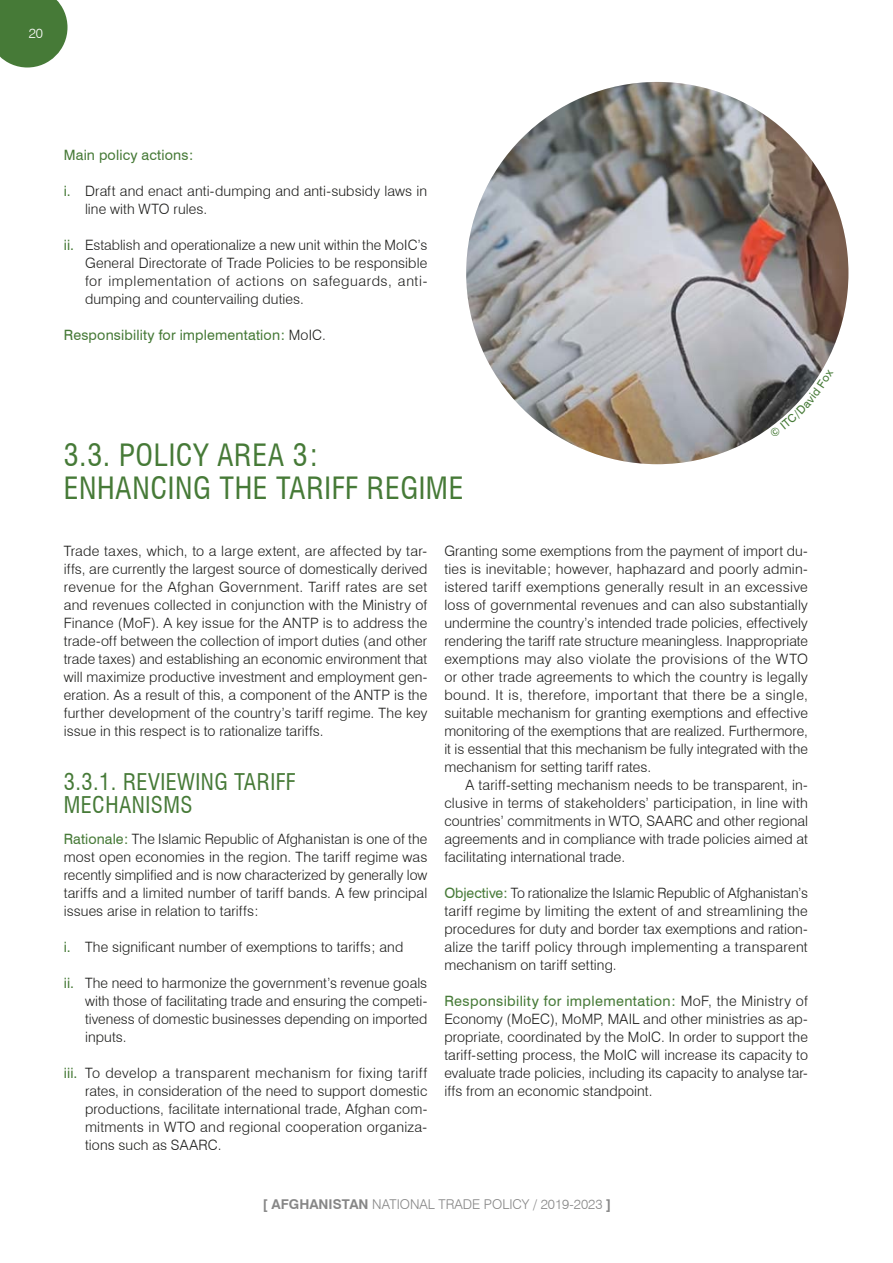
<style>
.page{position:relative;width:893px;height:1263px;background:#fff}
.page>*{position:absolute;margin:0;border:0;box-sizing:border-box;transform-origin:0 0}
.t1{font:condensed 30px/33px "Swiss 721 BT";letter-spacing:.02em;color:#467a37}
.t2{font:condensed 22.5px/22.5px "Swiss 721 BT";letter-spacing:.02em;color:#467a37}
.sangrado_2Col{font:300 14.25px/18px "Swiss 721 BT";letter-spacing:.005em;color:#1d1d1b;text-align:justify}
.Body_text_2Col{font:300 14.25px/18px "Swiss 721 BT";letter-spacing:.005em;color:#1d1d1b;text-align:justify}
.sangrado_2Col-2{font:14.25px "Swiss 721 BT";letter-spacing:.01em;color:#467a37}
.t3{font:300 13.5px "Swiss 721 BT";color:#878787}
.t4{font:300 13.5px "Swiss 721 BT";color:#fff}
.s1{font-weight:400;color:#467a37}
.s2{font-weight:300;color:#1d1d1b}
.s3{font-weight:700}
</style>
<div class="page">
<svg style="left:0;top:0;width:68px;height:68px"></svg>
<img style="left:466px;top:82px;width:382px;height:382px;border-radius:191px">
<svg style="left:770px;top:369px;width:53px;height:59px"></svg>
<p class="t4" style="left:29px;top:25px;width:16px">20</p>
<p class="sangrado_2Col-2" style="left:64px;top:147px;width:131px">Main policy actions:</p>
<p class="sangrado_2Col" style="left:85px;top:182px;width:344px;text-indent:-21px"><span class="s1">i.</span> Draft and enact anti-dumping and anti-subsidy laws in line with WTO rules.</p>
<p class="sangrado_2Col" style="left:85px;top:236px;width:344px;text-indent:-21px"><span class="s1">ii.</span> Establish and operationalize a new unit within the MoIC’s General Directorate of Trade Policies to be responsible for implementation of actions on safeguards, anti&shy;dumping and countervailing duties.</p>
<p class="sangrado_2Col-2" style="left:64px;top:327px;width:263px">Responsibility for implementation: <span class="s2">MoIC.</span></p>
<p class="t1" style="left:64px;top:439px;width:401px">3.3. POLICY AREA 3:<br>ENHANCING THE TARIFF REGIME</p>
<p class="sangrado_2Col" style="left:64px;top:542px;width:365px">Trade taxes, which, to a large extent, are affected by tar&shy;iffs, are currently the largest source of domestically derived revenue for the Afghan Government. Tariff rates are set and revenues collected in conjunction with the Ministry of Finance (MoF). A key issue for the ANTP is to address the trade-off between the collection of import duties (and other trade taxes) and establishing an economic environment that will maximize productive investment and employment gen&shy;eration. As a result of this, a component of the ANTP is the further development of the country’s tariff regime. The key issue in this respect is to rationalize tariffs.</p>
<p class="t2" style="left:64px;top:771px;width:233px">3.3.1. REVIEWING TARIFF<br>MECHANISMS</p>
<p class="sangrado_2Col" style="left:64px;top:830px;width:365px"><span class="s1">Rationale:</span> The Islamic Republic of Afghanistan is one of the most open economies in the region. The tariff regime was recently simplified and is now characterized by generally low tariffs and a limited number of tariff bands. A few principal issues arise in relation to tariffs:</p>
<p class="sangrado_2Col" style="left:64px;top:938px;width:341px"><span class="s1">i.</span> The significant number of exemptions to tariffs; and</p>
<p class="sangrado_2Col" style="left:85px;top:974px;width:344px;text-indent:-21px"><span class="s1">ii.</span> The need to harmonize the government’s revenue goals with those of facilitating trade and ensuring the competi&shy;tiveness of domestic businesses depending on imported inputs.</p>
<p class="sangrado_2Col" style="left:85px;top:1064px;width:344px;text-indent:-21px"><span class="s1">iii.</span> To develop a transparent mechanism for fixing tariff rates, in consideration of the need to support domestic productions, facilitate international trade, Afghan com&shy;mitments in WTO and regional cooperation organiza&shy;tions such as SAARC.</p>
<p class="sangrado_2Col" style="left:444px;top:542px;width:365px">Granting some exemptions from the payment of import du&shy;ties is inevitable; however, haphazard and poorly admin&shy;istered tariff exemptions generally result in an excessive loss of governmental revenues and can also substantially undermine the country’s intended trade policies, effectively rendering the tariff rate structure meaningless. Inappropriate exemptions may also violate the provisions of the WTO or other trade agreements to which the country is legally bound. It is, therefore, important that there be a single, suitable mechanism for granting exemptions and effective monitoring of the exemptions that are realized. Furthermore, it is essential that this mechanism be fully integrated with the mechanism for setting tariff rates.</p>
<p class="Body_text_2Col" style="left:444px;top:776px;width:365px;text-indent:21px">A tariff-setting mechanism needs to be transparent, in&shy;clusive in terms of stakeholders’ participation, in line with countries’ commitments in WTO, SAARC and other regional agreements and in compliance with trade policies aimed at facilitating international trade.</p>
<p class="sangrado_2Col" style="left:444px;top:884px;width:365px"><span class="s1">Objective:</span> To rationalize the Islamic Republic of Afghanistan’s tariff regime by limiting the extent of and streamlining the procedures for duty and border tax exemptions and ration&shy;alize the tariff policy through implementing a transparent mechanism on tariff setting.</p>
<p class="sangrado_2Col" style="left:444px;top:992px;width:365px"><span class="s1">Responsibility for implementation:</span> MoF, the Ministry of Economy (MoEC), MoMP, MAIL and other ministries as ap&shy;propriate, coordinated by the MoIC. In order to support the tariff-setting process, the MoIC will increase its capacity to evaluate trade policies, including its capacity to analyse tar&shy;iffs from an economic standpoint.</p>
<p class="t3" style="left:263px;top:1196px;width:350px"><span class="s3">[ AFGHANISTAN</span> NATIONAL TRADE POLICY / 2019-2023 <span class="s3">]</span></p>
</div>
